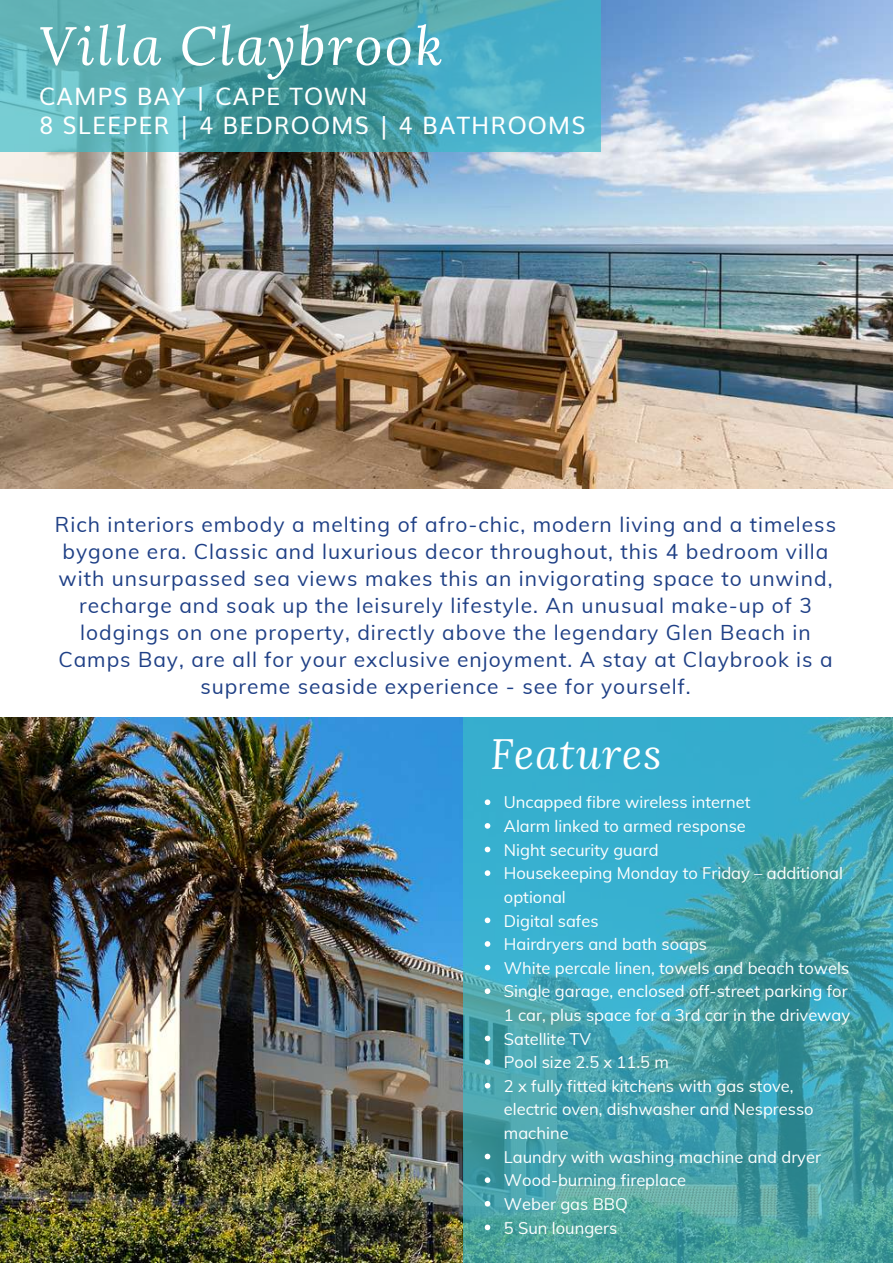
<style>
.page{position:relative;width:893px;height:1264px;background:#fff}
.page>*{position:absolute;margin:0;border:0;box-sizing:border-box;transform-origin:0 0}
.t1{font:italic 54px "Lora";letter-spacing:.04em;color:#fff}
.t2{font:italic 42px "Lora";letter-spacing:.025em;color:#fff}
.t3{font:24px/29.2px "Muli";letter-spacing:.045em;color:#fff}
.t4{font:21px/27px "Muli";letter-spacing:.045em;color:#1f4086;text-align:center}
.t5{font:16.5px/23.5px "Muli";color:#fff}
</style>
<div class="page">
<img style="left:0;top:0;width:892px;height:489px">
<svg style="left:0;top:0;width:600px;height:152px;background:#51aab4"></svg>
<img style="left:0;top:717px;width:463px;height:545px">
<svg style="left:463px;top:717px;width:429px;height:545px;background:#40a4b2"></svg>
<svg style="left:484px;top:799px;width:6px;height:6px"></svg>
<svg style="left:484px;top:823px;width:6px;height:5px"></svg>
<svg style="left:484px;top:846px;width:6px;height:6px"></svg>
<svg style="left:484px;top:870px;width:6px;height:6px"></svg>
<svg style="left:484px;top:917px;width:6px;height:6px"></svg>
<svg style="left:484px;top:941px;width:6px;height:5px"></svg>
<svg style="left:484px;top:964px;width:6px;height:6px"></svg>
<svg style="left:484px;top:988px;width:6px;height:6px"></svg>
<svg style="left:484px;top:1035px;width:6px;height:6px"></svg>
<svg style="left:484px;top:1059px;width:6px;height:5px"></svg>
<svg style="left:484px;top:1082px;width:6px;height:6px"></svg>
<svg style="left:484px;top:1153px;width:6px;height:6px"></svg>
<svg style="left:484px;top:1177px;width:6px;height:5px"></svg>
<svg style="left:484px;top:1200px;width:6px;height:6px"></svg>
<svg style="left:484px;top:1224px;width:6px;height:6px"></svg>
<h1 class="t1" style="left:39px;top:9px;width:405px">Villa Claybrook</h1>
<h3 class="t3" style="left:39px;top:79px;width:548px">CAMPS BAY | CAPE TOWN<br>8 SLEEPER | 4 BEDROOMS | 4 BATHROOMS</h3>
<p class="t4" style="left:55px;top:511px;width:782px">Rich interiors embody a melting of afro-chic, modern living and a timeless bygone era. Classic and luxurious decor throughout, this 4 bedroom villa with unsurpassed sea views makes this an invigorating space to unwind, recharge and soak up the leisurely lifestyle. An unusual make-up of 3 lodgings on one property, directly above the legendary Glen Beach in Camps Bay, are all for your exclusive enjoyment. A stay at Claybrook is a supreme seaside experience - see for yourself.</p>
<h2 class="t2" style="left:490px;top:725px;width:172px">Features</h2>
<p class="t5" style="left:504px;top:790px;width:348px">Uncapped fibre wireless internet<br>Alarm linked to armed response<br>Night security guard<br>Housekeeping Monday to Friday – additional optional<br>Digital safes<br>Hairdryers and bath soaps<br>White percale linen, towels and beach towels<br>Single garage, enclosed off-street parking for<br>1 car, plus space for a 3rd car in the driveway<br>Satellite TV<br>Pool size 2.5 x 11.5 m<br>2 x fully fitted kitchens with gas stove, electric oven, dishwasher and Nespresso machine<br>Laundry with washing machine and dryer<br>Wood-burning fireplace<br>Weber gas BBQ<br>5 Sun loungers</p>
</div>
